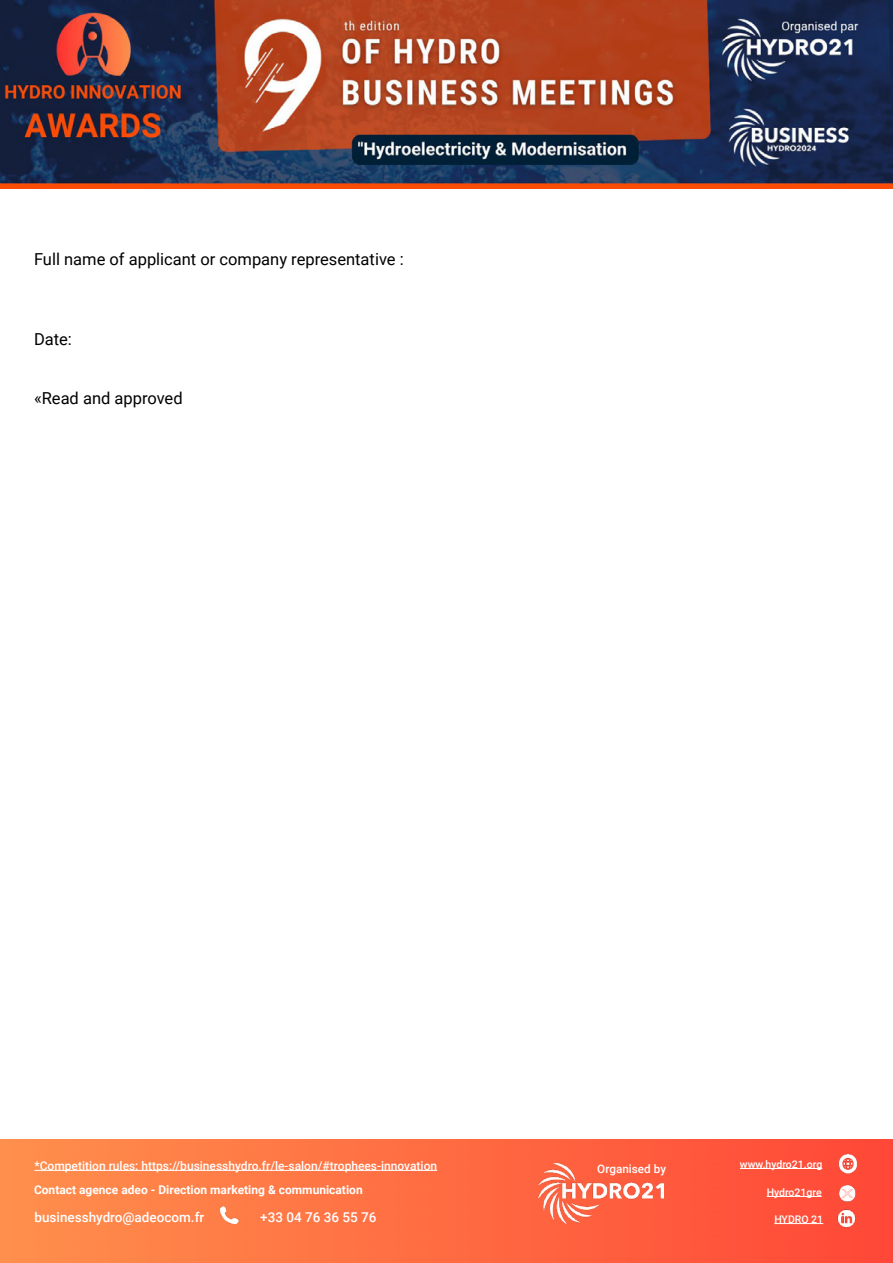
<style>
.page{position:relative;width:893px;height:1263px;background:#fff}
.page>*{position:absolute;margin:0;border:0;box-sizing:border-box;transform-origin:0 0}
.t1{font:16.5px "Roboto";color:#000}
.t2{font:500 13.5px "Roboto";color:#fff}
.t3{font:500 12px "Roboto";color:#fff}
.t4{font:700 12px "Roboto";color:#fff}
.t5{font:500 11.7px "Roboto";color:#fff}
.t6{font:500 10.5px "Roboto";color:#fff}
</style>
<div class="page">
<img style="left:0;top:1140px;width:893px;height:123px">
<img style="left:538px;top:1163px;width:126px;height:60px">
<img style="left:838px;top:1183px;width:19px;height:20px">
<img style="left:837px;top:1209px;width:18px;height:19px">
<hr style="left:740px;top:1168px;width:82px;height:1px;background:#fff">
<hr style="left:767px;top:1196px;width:55px;height:1px;background:#fff">
<hr style="left:774px;top:1223px;width:49px;height:1px;background:#fff">
<img style="left:837px;top:1153px;width:22px;height:20px">
<hr style="left:34px;top:1170px;width:403px;height:1px;background:#fff">
<img style="left:220px;top:1206px;width:19px;height:17px">
<img style="left:0;top:0;width:893px;height:188px">
<h1 class="t1" style="left:34px;top:248px;width:371px">Full name of applicant or company representative :</h1>
<h1 class="t1" style="left:34px;top:327px;width:39px">Date:</h1>
<h1 class="t1" style="left:34px;top:387px;width:150px">«Read and approved</h1>
<p class="t3" style="left:34px;top:1157px;width:404px">*Competition rules: https://businesshydro.fr/le-salon/#trophees-innovation</p>
<p class="t4" style="left:34px;top:1182px;width:330px">Contact agence adeo - Direction marketing &amp; communication</p>
<p class="t2" style="left:34px;top:1207px;width:171px">businesshydro@adeocom.fr</p>
<p class="t2" style="left:260px;top:1207px;width:118px">+33 04 76 36 55 76</p>
<p class="t5" style="left:597px;top:1160px;width:70px">Organised by</p>
<p class="t6" style="left:740px;top:1156px;width:84px">www.hydro21.org</p>
<p class="t6" style="left:767px;top:1184px;width:57px">Hydro21gre</p>
<p class="t6" style="left:774px;top:1212px;width:50px">HYDRO 21</p>
</div>
